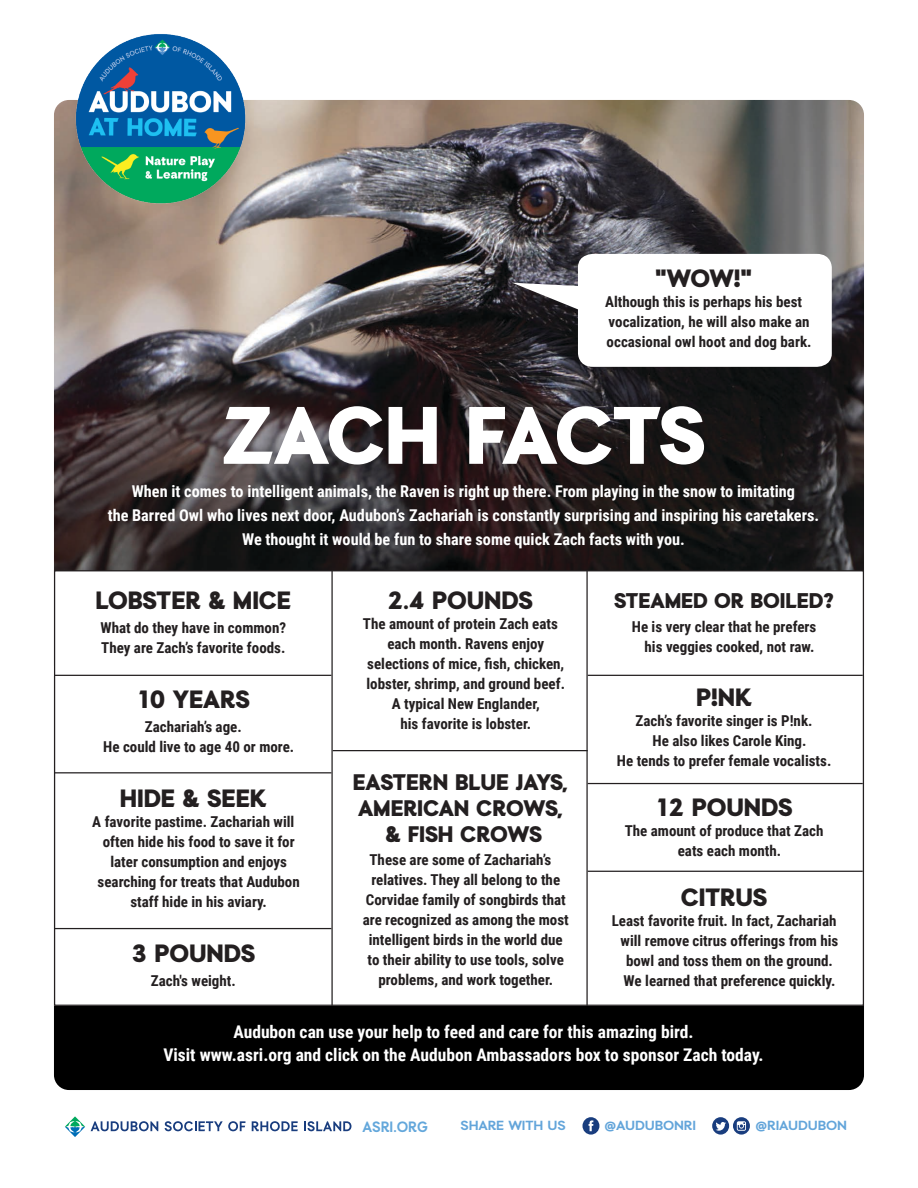
<style>
.page{position:relative;width:918px;height:1188px;background:#fff}
.page>*{position:absolute;margin:0;border:0;box-sizing:border-box;transform-origin:0 0}
.names2012{font:900 81.3px "Auxilia";letter-spacing:-.03em;color:#fff}
.names2012-2{font:900 25.05px "Auxilia";letter-spacing:-.005em;color:#231f20}
.names2012-3{font:900 22.5px "Auxilia";letter-spacing:-.005em;color:#231f20}
.names2012-4{font:900 21.3px "Auxilia";letter-spacing:-.005em;color:#231f20}
.names2012-5{font:700 17.55px "Roboto Condensed";color:#fff}
.names2012-6{font:700 16.2px/23.7px "Roboto Condensed";color:#fff;text-align:center}
.names2012-7{font:700 15px/20px "Roboto Condensed";color:#231f20}
.t1{font:700 15px "Auxilia";color:#63a7db}
.t2{font:700 13.2px "Auxilia";letter-spacing:-.01em;color:#63a5da;scale:1.08 1}
</style>
<div class="page">
<img style="left:54px;top:100px;width:810px;height:470px">
<div style="left:54px;top:1006px;width:810px;height:84px;background:#000"></div>
<hr style="left:55px;top:675px;width:276px;height:1px;background:#231f20">
<hr style="left:331px;top:570px;width:2px;height:436px;background:#231f20">
<hr style="left:55px;top:772px;width:276px;height:1px;background:#231f20">
<hr style="left:55px;top:928px;width:276px;height:1px;background:#231f20">
<hr style="left:333px;top:750px;width:255px;height:1px;background:#231f20">
<hr style="left:586px;top:570px;width:2px;height:436px;background:#231f20">
<hr style="left:588px;top:675px;width:275px;height:1px;background:#231f20">
<hr style="left:588px;top:783px;width:275px;height:1px;background:#231f20">
<hr style="left:588px;top:871px;width:275px;height:1px;background:#231f20">
<svg style="left:512px;top:254px;width:320px;height:113px"></svg>
<img style="left:63px;top:34px;width:195px;height:182px">
<svg style="left:65px;top:1116px;width:20px;height:21px"></svg>
<svg style="left:91px;top:1121px;width:67px;height:10px"></svg>
<svg style="left:165px;top:1121px;width:80px;height:10px"></svg>
<svg style="left:252px;top:1121px;width:46px;height:10px"></svg>
<svg style="left:304px;top:1121px;width:47px;height:10px"></svg>
<svg style="left:582px;top:1117px;width:17px;height:18px"></svg>
<svg style="left:712px;top:1117px;width:38px;height:18px"></svg>
<p class="names2012-2" style="left:655px;top:263px;width:98px">"WOW!"</p>
<p class="names2012-7" style="left:605px;top:291px;width:208px">Although this is perhaps his best vocalization, he will also make an occasional owl hoot and dog bark.</p>
<p class="names2012" style="left:221px;top:384px;width:486px">ZACH FACTS</p>
<p class="names2012-6" style="left:108px;top:479px;width:713px">When it comes to intelligent animals, the Raven is right up there. From playing in the snow to imitating<br>the Barred Owl who lives next door, Audubon’s Zachariah is constantly surprising and inspiring his caretakers.<br>We thought it would be fun to share some quick Zach facts with you.</p>
<p class="names2012-2" style="left:96px;top:584px;width:197px">LOBSTER &amp; MICE</p>
<p class="names2012-7" style="left:100px;top:617px;width:187px">What do they have in common?</p>
<p class="names2012-7" style="left:101px;top:637px;width:186px">They are Zach’s favorite foods.</p>
<p class="names2012-2" style="left:137px;top:684px;width:115px">10 YEARS</p>
<p class="names2012-7" style="left:103px;top:716px;width:193px;text-indent:42px">Zachariah’s age.<br>He could live to age 40 or more.</p>
<p class="names2012-2" style="left:120px;top:783px;width:148px">HIDE &amp; SEEK</p>
<p class="names2012-7" style="left:92px;top:812px;width:209px;text-align:center">A favorite pastime. Zachariah will often hide his food to save it for later consumption and enjoys searching for treats that Audubon staff hide in his aviary.</p>
<p class="names2012-2" style="left:131px;top:937px;width:125px">3 POUNDS</p>
<p class="names2012-7" style="left:151px;top:970px;width:87px">Zach's weight.</p>
<p class="names2012-2" style="left:388px;top:584px;width:147px">2.4 POUNDS</p>
<p class="names2012-7" style="left:363px;top:613px;width:204px;text-align:center">The amount of protein Zach eats each month. Ravens enjoy selections of mice, fish, chicken, lobster, shrimp, and ground beef.<br>A typical New Englander,<br>his favorite is lobster.</p>
<p class="names2012-3" style="left:353px;top:768px;width:217px">EASTERN BLUE JAYS,</p>
<p class="names2012-3" style="left:358px;top:794px;width:206px">AMERICAN CROWS,</p>
<p class="names2012-3" style="left:386px;top:820px;width:158px">&amp; FISH CROWS</p>
<p class="names2012-7" style="left:369px;top:849px;width:183px">These are some of Zachariah’s</p>
<p class="names2012-7" style="left:371px;top:869px;width:190px">relatives. They all belong to the</p>
<p class="names2012-7" style="left:366px;top:889px;width:202px">Corvidae family of songbirds that</p>
<p class="names2012-7" style="left:363px;top:909px;width:208px">are recognized as among the most</p>
<p class="names2012-7" style="left:369px;top:929px;width:196px">intelligent birds in the world due</p>
<p class="names2012-7" style="left:368px;top:949px;width:198px">to their ability to use tools, solve</p>
<p class="names2012-7" style="left:378px;top:969px;width:176px">problems, and work together.</p>
<p class="names2012-4" style="left:614px;top:588px;width:222px">STEAMED OR BOILED?</p>
<p class="names2012-7" style="left:632px;top:616px;width:186px;text-align:right">He is very clear that he prefers his veggies cooked, not raw.</p>
<p class="names2012-2" style="left:696px;top:681px;width:57px">P!NK</p>
<p class="names2012-7" style="left:653px;top:710px;width:162px;text-indent:-17px">Zach’s favorite singer is P!nk.<br>He also likes Carole King.</p>
<p class="names2012-7" style="left:617px;top:750px;width:216px">He tends to prefer female vocalists.</p>
<p class="names2012-2" style="left:656px;top:791px;width:138px">12 POUNDS</p>
<p class="names2012-7" style="left:678px;top:820px;width:147px;text-indent:-53px">The amount of produce that Zach eats each month.</p>
<p class="names2012-2" style="left:681px;top:881px;width:88px">CITRUS</p>
<p class="names2012-7" style="left:612px;top:910px;width:228px;text-align:center">Least favorite fruit. In fact, Zachariah will remove citrus offerings from his bowl and toss them on the ground.<br>We learned that preference quickly.</p>
<p class="names2012-5" style="left:233px;top:1019px;width:462px">Audubon can use your help to feed and care for this amazing bird.</p>
<p class="names2012-5" style="left:163px;top:1043px;width:602px">Visit www.asri.org and click on the Audubon Ambassadors box to sponsor Zach today.</p>
<p class="t1" style="left:363px;top:1117px;width:67px">ASRI.ORG</p>
<p class="t2" style="left:461px;top:1118px;width:99px">SHARE WITH US</p>
<p class="t2" style="left:605px;top:1117px;width:86px">@AUDUBONRI</p>
<p class="t2" style="left:756px;top:1117px;width:86px">@RIAUDUBON</p>
</div>
